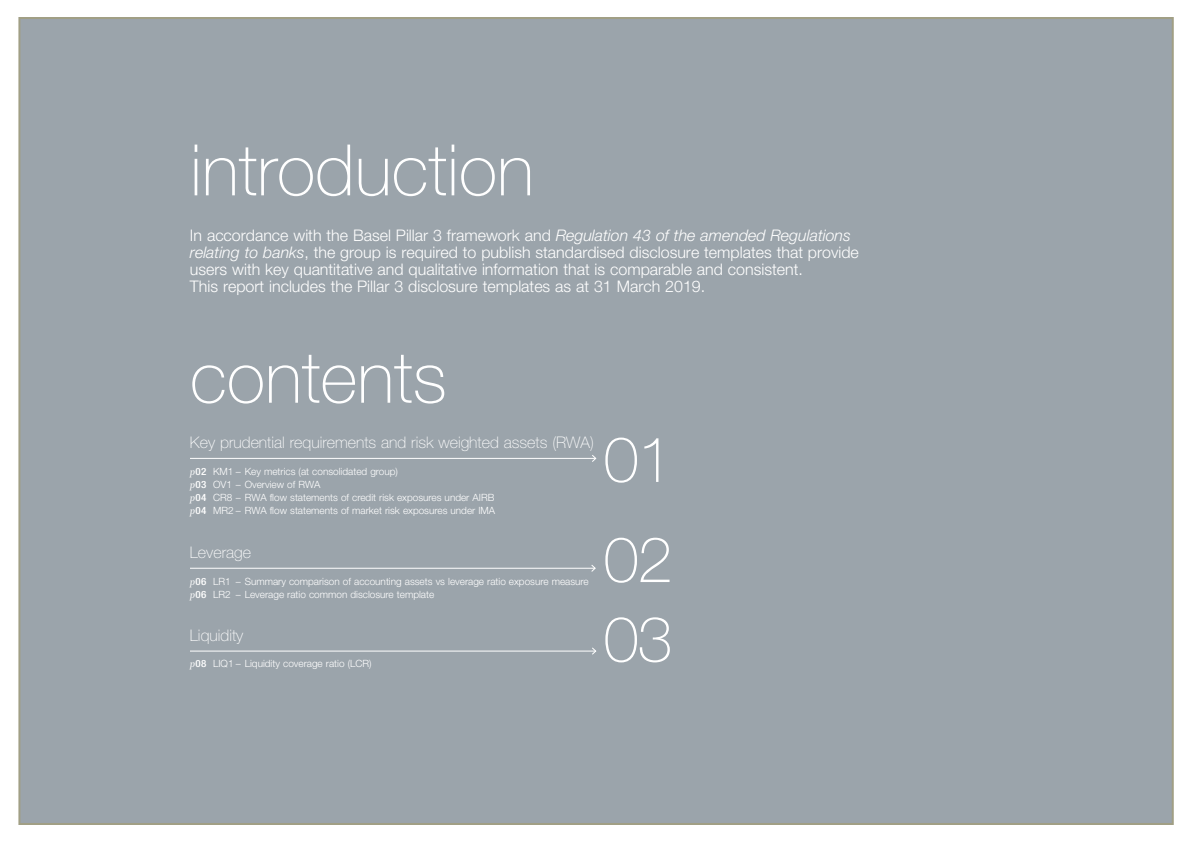
<style>
.page{position:relative;width:1191px;height:842px;background:#fff}
.page>*{position:absolute;margin:0;border:0;box-sizing:border-box;transform-origin:0 0}
.t1{font:100 71.1px "Helvetica Neue LT Std";color:#fff}
.t2{font:100 63.2px/100.1px "Helvetica Neue LT Std";color:#fff}
.t3{font:300 16px/17px "Helvetica Neue LT Std";color:#fff}
.t4{font:100 16px "Helvetica Neue LT Std";color:#fff}
.t5{font:300 10px/13px "Helvetica Neue LT Std";color:#fff}
.s1{font-style:italic}
.s2{font-family:"Capitolium 2";font-weight:400;font-style:italic}
.s3{font-weight:500;font-stretch:condensed}
</style>
<div class="page">
<div style="left:18px;top:17px;width:1155px;height:808px;background:#9ba4ab;border:2px solid #a19f85"></div>
<hr style="left:190px;top:458px;width:406px;height:1px;background:#fff">
<svg style="left:591px;top:455px;width:5px;height:7px"></svg>
<hr style="left:190px;top:568px;width:405px;height:1px;background:#fff">
<svg style="left:591px;top:565px;width:5px;height:7px"></svg>
<hr style="left:190px;top:651px;width:406px;height:1px;background:#fff">
<svg style="left:591px;top:647px;width:5px;height:8px"></svg>
<h1 class="t1" style="left:190px;top:129px;width:345px">introduction</h1>
<p class="t3" style="left:190px;top:226px;width:670px">In accordance with the Basel Pillar 3 framework and <span class="s1">Regulation 43 of the amended Regulations relating to banks</span>, the group is required to publish standardised disclosure templates that provide users with key quantitative and qualitative information that is comparable and consistent.<br>This report includes the Pillar 3 disclosure templates as at 31 March 2019.</p>
<h1 class="t1" style="left:190px;top:337px;width:258px">contents</h1>
<h3 class="t4" style="left:190px;top:433px;width:405px">Key prudential requirements and risk weighted assets (RWA)</h3>
<p class="t5" style="left:190px;top:464px;width:307px"><span class="s2">p</span><span class="s3">02</span> KM1 – Key metrics (at consolidated group)<br><span class="s2">p</span><span class="s3">03</span> OV1 – Overview of RWA<br><span class="s2">p</span><span class="s3">04</span> CR8 – RWA flow statements of credit risk exposures under AIRB <span class="s2">p</span><span class="s3">04</span> MR2 – RWA flow statements of market risk exposures under IMA</p>
<h3 class="t4" style="left:190px;top:543px;width:63px">Leverage</h3>
<p class="t5" style="left:190px;top:574px;width:400px"><span class="s2">p</span><span class="s3">06</span> LR1 – Summary comparison of accounting assets vs leverage ratio exposure measure <span class="s2">p</span><span class="s3">06</span> LR2 – Leverage ratio common disclosure template</p>
<h3 class="t4" style="left:190px;top:626px;width:55px">Liquidity</h3>
<p class="t5" style="left:190px;top:657px;width:183px"><span class="s2">p</span><span class="s3">08</span> LIQ1 – Liquidity coverage ratio (LCR)</p>
<h2 class="t2" style="left:603px;top:409px;width:71px">01<br>02</h2>
<h2 class="t2" style="left:603px;top:589px;width:71px">03</h2>
</div>
